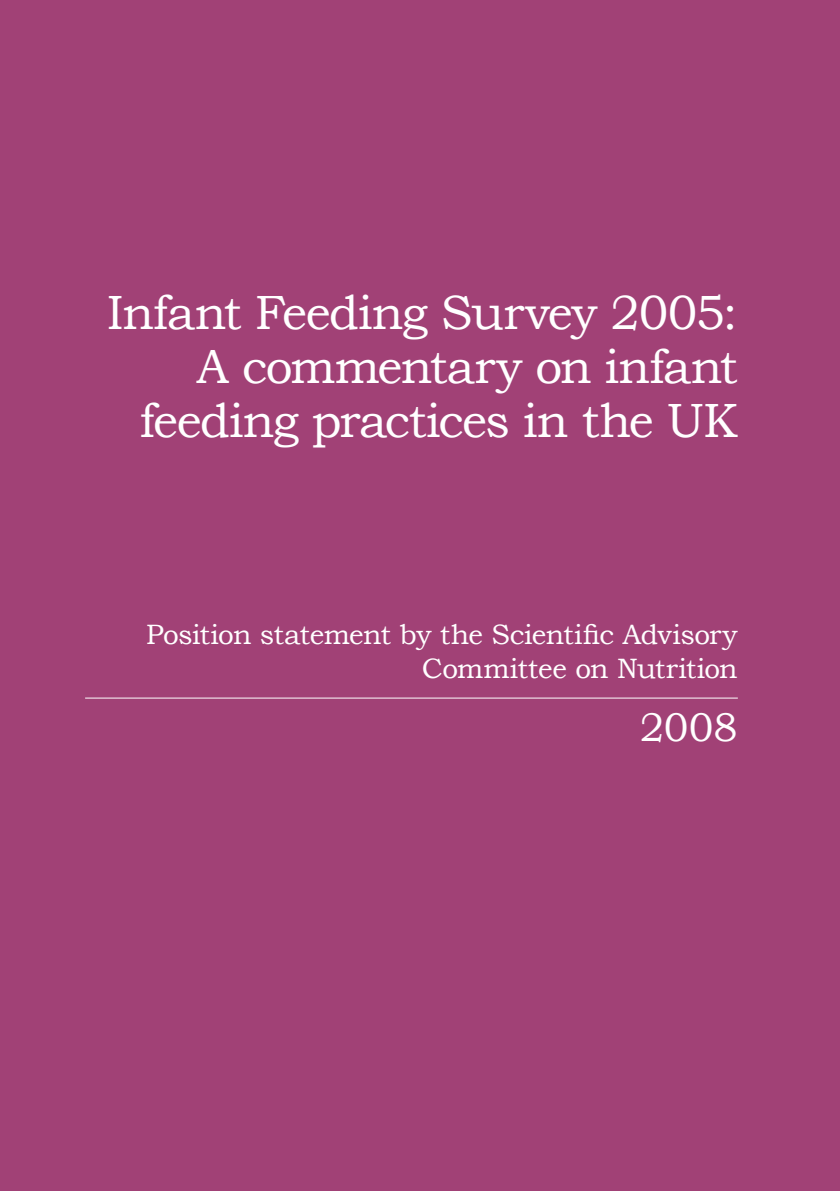
<style>
.page{position:relative;width:840px;height:1191px;background:#fff}
.page>*{position:absolute;margin:0;border:0;box-sizing:border-box;transform-origin:0 0}
.t1{font:48px/54px "Bookman Old Style";letter-spacing:-.03em;color:#fff;text-align:right}
.t2{font:40px "Bookman Old Style";color:#fff}
.t3{font:28px/33.6px "Bookman Old Style";letter-spacing:-.02em;color:#fff;text-align:right}
</style>
<div class="page">
<div style="left:0;top:0;width:839px;height:1191px;background:#a14176"></div>
<hr style="left:85px;top:697px;width:652px;height:1px;background:#fff">
<p class="t1" style="left:107px;top:286px;width:632px">Infant Feeding Survey 2005:<br>A commentary on infant feeding practices in the UK</p>
<p class="t3" style="left:146px;top:617px;width:592px">Position statement by the Scientific Advisory<br>Committee on Nutrition</p>
<p class="t2" style="left:639px;top:705px;width:100px">2008</p>
</div>
